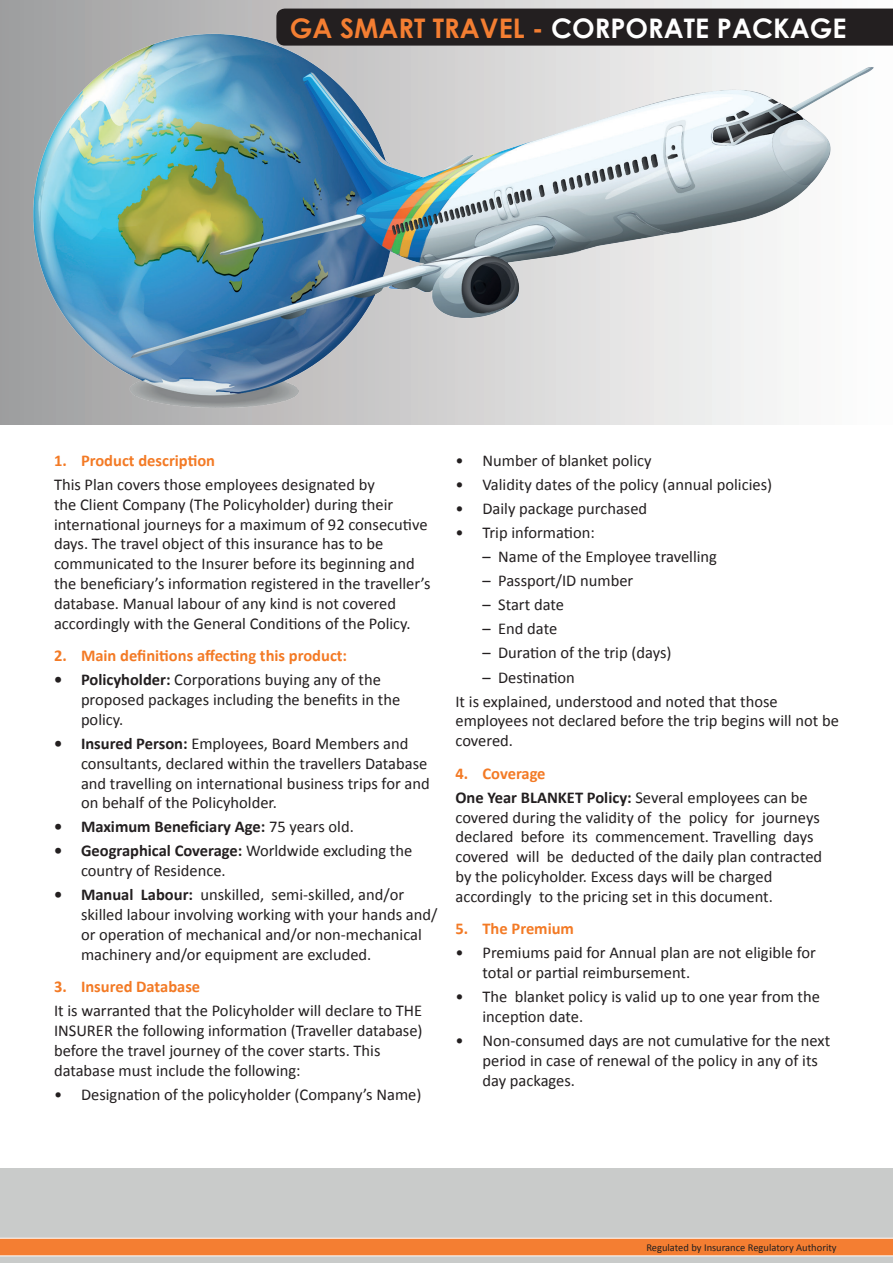
<style>
.page{position:relative;width:893px;height:1263px;background:#fff}
.page>*{position:absolute;margin:0;border:0;box-sizing:border-box;transform-origin:0 0}
.t1{font:700 27px "Century Gothic";color:#fff}
.t2{font:16.5px/19.8px "Calibri";color:#231f20}
.t3{font:700 16.5px "Calibri";color:#f37a25}
.t4{font:700 16.5px/24px "Calibri";color:#231f20}
.t5{font:10.5px "Calibri";color:#231f20}
.s1{color:#f47e32}
.s2{font-weight:700}
.s3{font-weight:400}
.s4{color:#f37a25}
</style>
<div class="page">
<img style="left:0;top:0;width:893px;height:425px">
<div style="left:0;top:1168px;width:893px;height:95px;background:#c9cbca"></div>
<div style="left:276px;top:9px;width:617px;height:37px;background:#231f20"></div>
<svg style="left:0;top:1238px;width:893px;height:18px"></svg>
<h1 class="t1" style="left:290px;top:11px;width:558px"><span class="s1">GA SMART TRAVEL -</span> CORPORATE PACKAGE</h1>
<p class="t3" style="left:54px;top:450px;width:163px">1. Product description</p>
<p class="t2" style="left:54px;top:475px;width:378px">This Plan covers those employees designated by<br>the Client Company (The Policyholder) during their international journeys for a maximum of 92 consecutive days. The travel object of this insurance has to be communicated to the Insurer before its beginning and the beneficiary’s information registered in the traveller’s database. Manual labour of any kind is not covered accordingly with the General Conditions of the Policy.</p>
<p class="t3" style="left:54px;top:645px;width:295px">2. Main definitions affecting this product:</p>
<p class="t2" style="left:81px;top:670px;width:321px;text-indent:-27px"><span class="s2">• Policyholder:</span> Corporations buying any of the proposed packages including the benefits in the policy.</p>
<p class="t2" style="left:81px;top:734px;width:350px;text-indent:-27px"><span class="s2">• Insured Person:</span> Employees, Board Members and consultants, declared within the travellers Database and travelling on international business trips for and on behalf of the Policyholder.</p>
<p class="t4" style="left:54px;top:814px;width:301px">• Maximum Beneficiary Age: <span class="s3">75 years old.</span></p>
<p class="t2" style="left:81px;top:841px;width:333px;text-indent:-27px"><span class="s2">• Geographical Coverage:</span> Worldwide excluding the country of Residence.</p>
<p class="t2" style="left:81px;top:885px;width:358px;text-indent:-27px"><span class="s2">• Manual Labour:</span> unskilled, semi-skilled, and/or skilled labour involving working with your hands and/ or operation of mechanical and/or non-mechanical machinery and/or equipment are excluded.</p>
<p class="t3" style="left:54px;top:976px;width:148px">3. Insured Database</p>
<p class="t2" style="left:54px;top:1001px;width:370px">It is warranted that the Policyholder will declare to THE INSURER the following information (Traveller database) before the travel journey of the cover starts. This database must include the following:</p>
<p class="t2" style="left:54px;top:1084px;width:369px">• Designation of the policyholder (Company’s Name)</p>
<p class="t2" style="left:455px;top:451px;width:198px">• Number of blanket policy</p>
<p class="t2" style="left:455px;top:475px;width:318px">• Validity dates of the policy (annual policies)</p>
<p class="t2" style="left:455px;top:499px;width:193px">• Daily package purchased</p>
<p class="t2" style="left:455px;top:523px;width:141px">• Trip information:</p>
<p class="t2" style="left:482px;top:547px;width:236px">– Name of the Employee travelling</p>
<p class="t2" style="left:482px;top:571px;width:152px">– Passport/ID number</p>
<p class="t2" style="left:482px;top:595px;width:83px">– Start date</p>
<p class="t2" style="left:482px;top:619px;width:76px">– End date</p>
<p class="t2" style="left:482px;top:643px;width:191px">– Duration of the trip (days)</p>
<p class="t2" style="left:455px;top:665px;width:324px;line-height:24px;text-indent:27px">– Destination<br>It is explained, understood and noted that those</p>
<p class="t2" style="left:455px;top:711px;width:385px">employees not declared before the trip begins will not be covered.</p>
<p class="t4" style="left:455px;top:760px;width:354px"><span class="s4">4. Coverage<br></span>One Year BLANKET Policy: <span class="s3">Several employees can be</span></p>
<p class="t2" style="left:455px;top:807px;width:368px">covered during the validity of the policy for journeys declared before its commencement. Travelling days covered will be deducted of the daily plan contracted by the policyholder. Excess days will be charged accordingly to the pricing set in this document.</p>
<p class="t3" style="left:455px;top:919px;width:120px">5. The Premium</p>
<p class="t2" style="left:482px;top:943px;width:335px;text-indent:-27px">• Premiums paid for Annual plan are not eligible for total or partial reimbursement.</p>
<p class="t2" style="left:482px;top:987px;width:339px;text-indent:-27px">• The blanket policy is valid up to one year from the inception date.</p>
<p class="t2" style="left:482px;top:1031px;width:349px;text-indent:-27px">• Non-consumed days are not cumulative for the next period in case of renewal of the policy in any of its day packages.</p>
<p class="t5" style="left:646px;top:1240px;width:192px">Regulated by Insurance Regulatory Authority</p>
</div>
